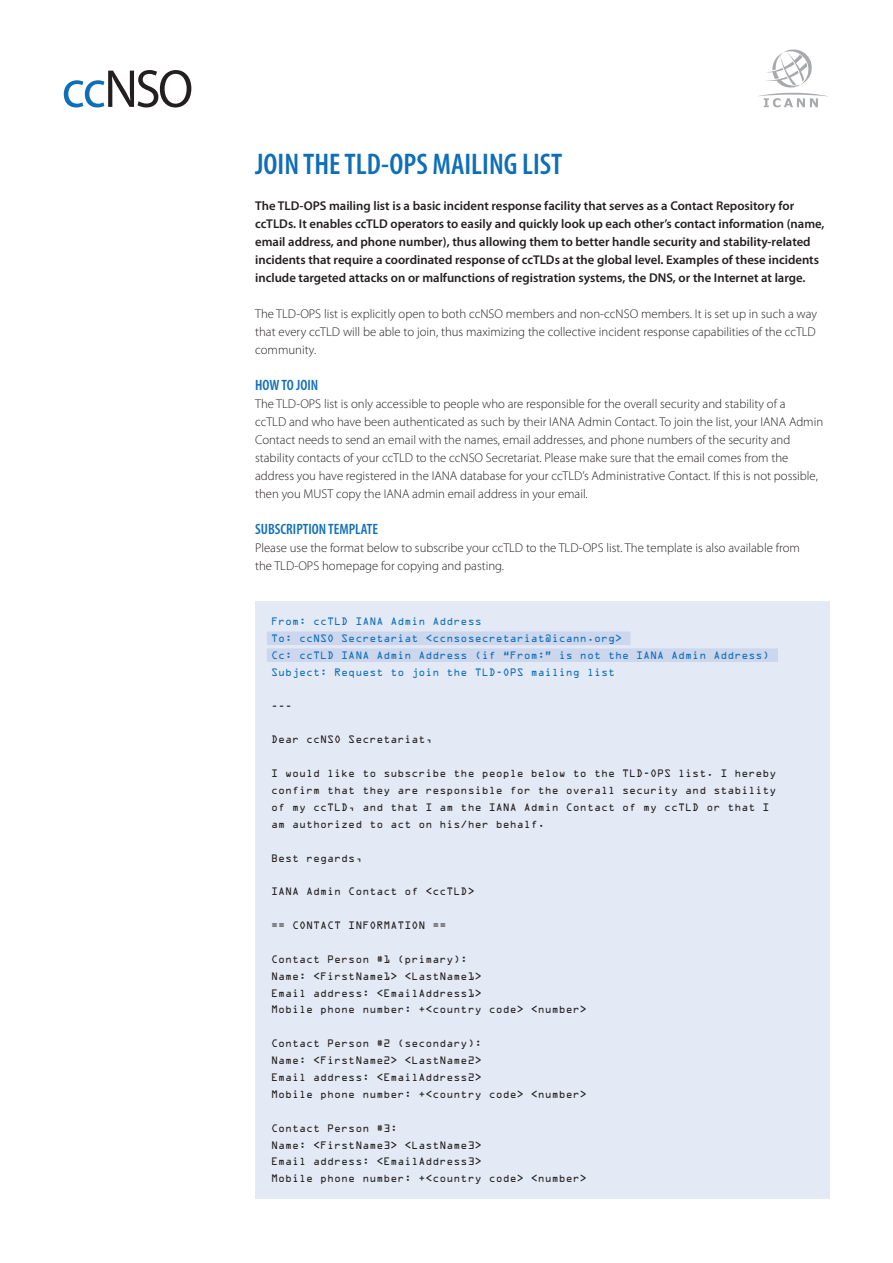
<style>
.page{position:relative;width:893px;height:1263px;background:#fff}
.page>*{position:absolute;margin:0;border:0;box-sizing:border-box;transform-origin:0 0}
.t1{font:600 condensed 30px "Myriad Pro";color:#0f6eb8}
.t2{font:600 condensed 15px "Myriad Pro";color:#0f6eb8}
.t3{font:300 12.75px/18px "Myriad Pro";color:#231f20}
.t4{font:600 12.75px/18px "Myriad Pro";color:#231f20}
.t5{font:9.75px/17px "OCRA Std";color:#231f20}
.t6{font:9.75px/17px "OCRA Std";color:#0f6eb8}
</style>
<div class="page">
<svg style="left:64px;top:70px;width:127px;height:37px"></svg>
<svg style="left:758px;top:49px;width:70px;height:58px"></svg>
<div style="left:255px;top:602px;width:574px;height:597px;background:#e4eaf5"></div>
<div style="left:267px;top:631px;width:364px;height:14px;background:#ccd6ec"></div>
<div style="left:267px;top:648px;width:511px;height:14px;background:#ccd6ec"></div>
<h1 class="t1" style="left:255px;top:145px;width:309px">JOIN THE TLD-OPS MAILING LIST</h1>
<p class="t4" style="left:255px;top:196px;width:571px">The TLD-OPS mailing list is a basic incident response facility that serves as a Contact Repository for ccTLDs. It enables ccTLD operators to easily and quickly look up each other’s contact information (name, email address, and phone number), thus allowing them to better handle security and stability-related incidents that require a coordinated response of ccTLDs at the global level. Examples of these incidents include targeted attacks on or malfunctions of registration systems, the DNS, or the Internet at large.</p>
<p class="t3" style="left:255px;top:304px;width:563px;text-align:justify">The TLD-OPS list is explicitly open to both ccNSO members and non-ccNSO members. It is set up in such a way that every ccTLD will be able to join, thus maximizing the collective incident response capabilities of the ccTLD community.</p>
<p class="t2" style="left:255px;top:375px;width:65px">HOW TO JOIN</p>
<p class="t3" style="left:255px;top:394px;width:570px">The TLD-OPS list is only accessible to people who are responsible for the overall security and stability of a<br>ccTLD and who have been authenticated as such by their IANA Admin Contact. To join the list, your IANA Admin Contact needs to send an email with the names, email addresses, and phone numbers of the security and stability contacts of your ccTLD to the ccNSO Secretariat. Please make sure that the email comes from the address you have registered in the IANA database for your ccTLD’s Administrative Contact. If this is not possible, then you MUST copy the IANA admin email address in your email.</p>
<p class="t2" style="left:255px;top:519px;width:124px">SUBSCRIPTION TEMPLATE</p>
<p class="t3" style="left:255px;top:538px;width:546px">Please use the format below to subscribe your ccTLD to the TLD-OPS list. The template is also available from the TLD-OPS homepage for copying and pasting.</p>
<p class="t6" style="left:271px;top:614px;width:500px">From: ccTLD IANA Admin Address<br>To: ccNSO Secretariat &lt;ccnsosecretariat@icann.org&gt;<br>Cc: ccTLD IANA Admin Address (if “From:” is not the IANA Admin Address)<br>Subject: Request to join the TLD-OPS mailing list</p>
<p class="t5" style="left:271px;top:698px;width:23px">---</p>
<p class="t5" style="left:271px;top:732px;width:163px">Dear ccNSO Secretariat,</p>
<p class="t5" style="left:271px;top:766px;width:507px">I would like to subscribe the people below to the TLD-OPS list. I hereby confirm that they are responsible for the overall security and stability of my ccTLD, and that I am the IANA Admin Contact of my ccTLD or that I am authorized to act on his/her behalf.</p>
<p class="t5" style="left:271px;top:850px;width:93px">Best regards,</p>
<p class="t5" style="left:271px;top:884px;width:205px">IANA Admin Contact of &lt;ccTLD&gt;</p>
<p class="t5" style="left:271px;top:918px;width:177px">== CONTACT INFORMATION ==</p>
<p class="t5" style="left:271px;top:951px;width:317px">Contact Person #1 (primary):<br>Name: &lt;FirstName1&gt; &lt;LastName1&gt;<br>Email address: &lt;EmailAddress1&gt;<br>Mobile phone number: +&lt;country code&gt; &lt;number&gt;</p>
<p class="t5" style="left:271px;top:1036px;width:317px">Contact Person #2 (secondary):<br>Name: &lt;FirstName2&gt; &lt;LastName2&gt;<br>Email address: &lt;EmailAddress2&gt;<br>Mobile phone number: +&lt;country code&gt; &lt;number&gt;</p>
<p class="t5" style="left:271px;top:1120px;width:317px">Contact Person #3:<br>Name: &lt;FirstName3&gt; &lt;LastName3&gt;<br>Email address: &lt;EmailAddress3&gt;<br>Mobile phone number: +&lt;country code&gt; &lt;number&gt;</p>
</div>
